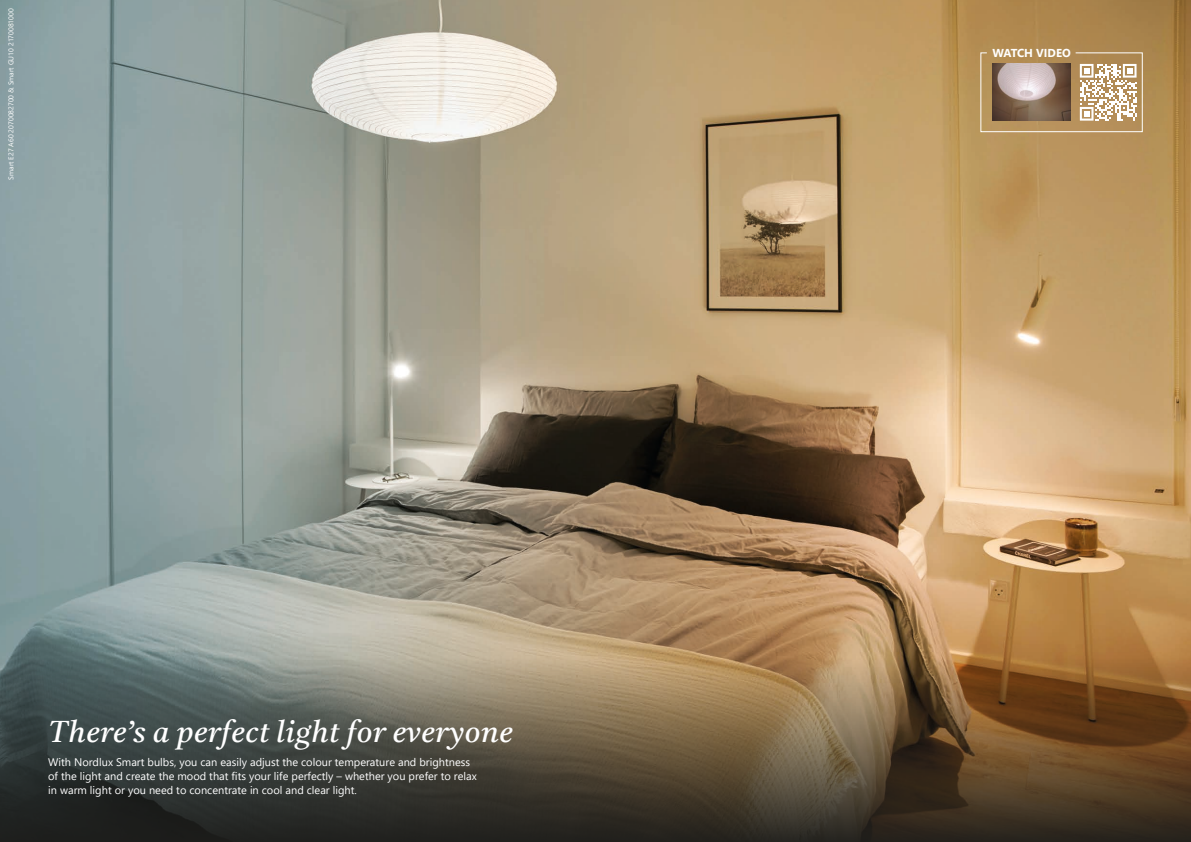
<style>
.page{position:relative;width:1191px;height:842px;background:#fff}
.page>*{position:absolute;margin:0;border:0;box-sizing:border-box;transform-origin:0 0}
.t1{font:italic 30px "Castoro";letter-spacing:.02em;color:#fff}
.Icon_text{font:700 11.5px "Segoe UI";color:#fff}
.t2{font:11px "Segoe UI";color:#fff}
.t3{font:7px "Segoe UI";color:#fff}
</style>
<div class="page">
<img style="left:0;top:0;width:1191px;height:658px">
<svg style="left:0;top:658px;width:1191px;height:184px;background:#594f3d"></svg>
<svg style="left:980px;top:52px;width:163px;height:81px"></svg>
<img style="left:992px;top:64px;width:78px;height:57px">
<p class="t3" style="left:5px;top:180px;width:173px;rotate:-90deg">Smart E27 A60 2070082700 &amp; Smart GU10 2170081000</p>
<p class="t1" style="left:48px;top:709px;width:466px">There’s a perfect light for everyone</p>
<p class="t2" style="left:48px;top:751px;width:423px">With Nordlux Smart bulbs, you can easily adjust the colour temperature and brightness</p>
<p class="t2" style="left:48px;top:765px;width:430px">of the light and create the mood that fits your life perfectly – whether you prefer to relax</p>
<p class="t2" style="left:48px;top:779px;width:310px">in warm light or you need to concentrate in cool and clear light.</p>
<p class="Icon_text" style="left:992px;top:42px;width:80px">WATCH VIDEO</p>
</div>
